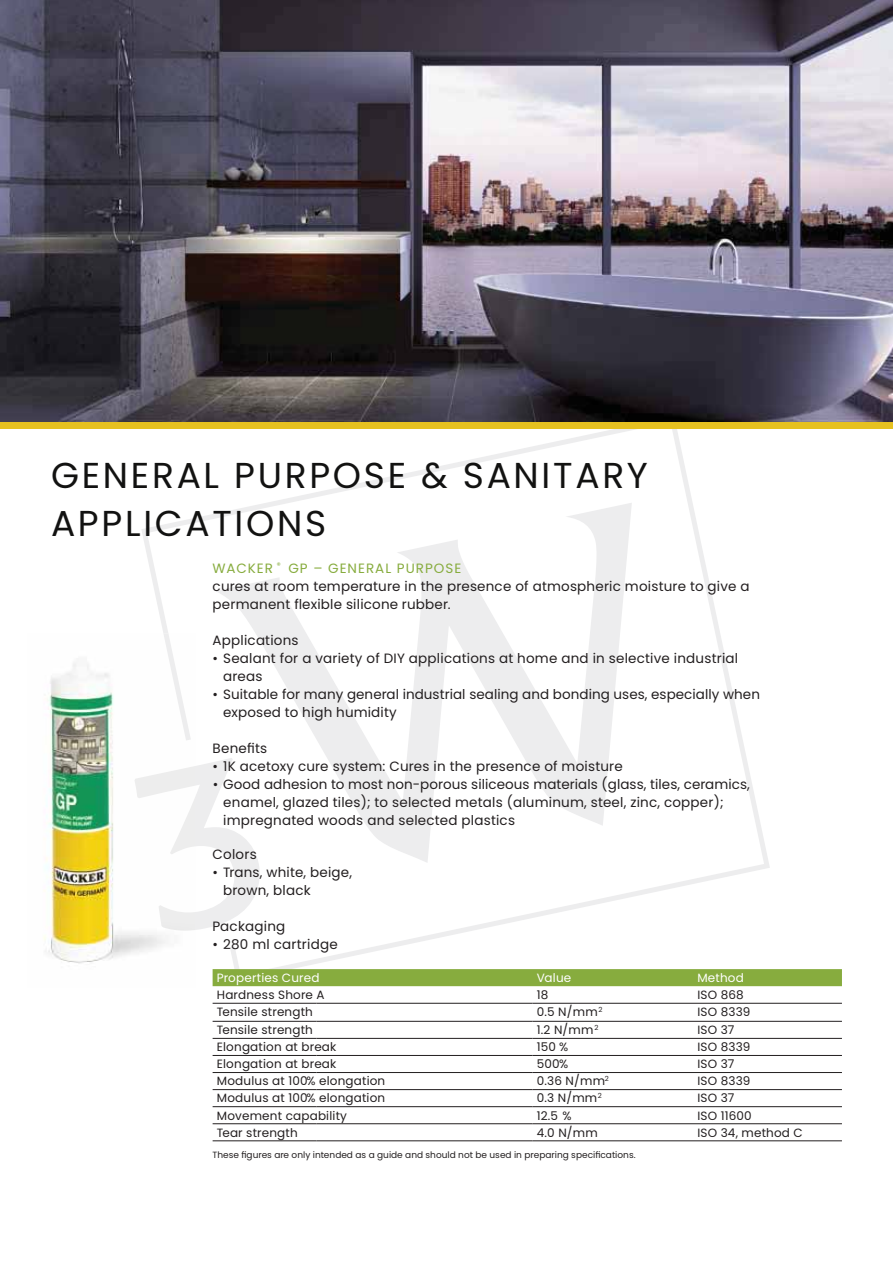
<style>
.page{position:relative;width:893px;height:1263px;background:#fff}
.page>*{position:absolute;margin:0;border:0;box-sizing:border-box;transform-origin:0 0}
.t1{font:36px/48px "Poppins";letter-spacing:.075em;color:#121211}
.t2{font:13.5px/18px "Poppins";letter-spacing:.015em;color:#231f20}
.t3{font:12px "Poppins";letter-spacing:.015em;color:#231f20}
.t4{font:12px "Poppins";letter-spacing:.015em;color:#fff}
.t5{font:9px "Poppins";color:#231f20}
.s1{color:#87ac3e}
</style>
<div class="page">
<img style="left:43px;top:663px;width:98px;height:301px">
<img style="left:134px;top:766px;width:7px;height:165px">
<svg style="left:141px;top:429px;width:629px;height:552px"></svg>
<img style="left:163px;top:633px;width:28px;height:107px">
<svg style="left:215px;top:503px;width:417px;height:360px"></svg>
<div style="left:0;top:420px;width:893px;height:9px;background:#e6c120"></div>
<div style="left:213px;top:969px;width:629px;height:17px;background:#87ac3e"></div>
<hr style="left:533px;top:1140px;width:309px;height:1px;background:#231f20">
<hr style="left:213px;top:1140px;width:103px;height:1px;background:#231f20">
<hr style="left:316px;top:1140px;width:217px;height:1px;background:#231f20">
<hr style="left:213px;top:1003px;width:103px;height:1px;background:#231f20">
<hr style="left:316px;top:1003px;width:217px;height:1px;background:#231f20">
<hr style="left:533px;top:1003px;width:309px;height:1px;background:#231f20">
<hr style="left:213px;top:1021px;width:103px;height:1px;background:#231f20">
<hr style="left:316px;top:1021px;width:217px;height:1px;background:#231f20">
<hr style="left:533px;top:1021px;width:309px;height:1px;background:#231f20">
<hr style="left:213px;top:1038px;width:103px;height:1px;background:#231f20">
<hr style="left:316px;top:1038px;width:217px;height:1px;background:#231f20">
<hr style="left:533px;top:1038px;width:309px;height:1px;background:#231f20">
<hr style="left:213px;top:1055px;width:103px;height:1px;background:#231f20">
<hr style="left:316px;top:1055px;width:217px;height:1px;background:#231f20">
<hr style="left:533px;top:1055px;width:309px;height:1px;background:#231f20">
<hr style="left:213px;top:1072px;width:103px;height:1px;background:#231f20">
<hr style="left:316px;top:1072px;width:217px;height:1px;background:#231f20">
<hr style="left:533px;top:1072px;width:309px;height:1px;background:#231f20">
<hr style="left:213px;top:1089px;width:103px;height:1px;background:#231f20">
<hr style="left:316px;top:1089px;width:217px;height:1px;background:#231f20">
<hr style="left:533px;top:1089px;width:309px;height:1px;background:#231f20">
<hr style="left:213px;top:1106px;width:103px;height:1px;background:#231f20">
<hr style="left:316px;top:1106px;width:217px;height:1px;background:#231f20">
<hr style="left:533px;top:1106px;width:309px;height:1px;background:#231f20">
<hr style="left:213px;top:1123px;width:103px;height:1px;background:#231f20">
<hr style="left:316px;top:1123px;width:217px;height:1px;background:#231f20">
<hr style="left:533px;top:1123px;width:309px;height:1px;background:#231f20">
<img style="left:0;top:0;width:893px;height:421px">
<h1 class="t1" style="left:51px;top:456px;width:598px">GENERAL PURPOSE &amp; SANITARY<br>APPLICATIONS</h1>
<p class="t2" style="left:213px;top:560px;width:539px"><span class="s1">WACKER</span> <sup>®</sup> <span class="s1">GP – GENERAL PURPOSE<br></span>cures at room temperature in the presence of atmospheric moisture to give a permanent flexible silicone rubber.</p>
<p class="t2" style="left:213px;top:632px;width:88px">Applications</p>
<p class="t2" style="left:223px;top:650px;width:516px;text-indent:-11px">• Sealant for a variety of DIY applications at home and in selective industrial areas</p>
<p class="t2" style="left:223px;top:686px;width:538px;text-indent:-11px">• Suitable for many general industrial sealing and bonding uses, especially when exposed to high humidity</p>
<p class="t2" style="left:213px;top:741px;width:56px">Benefits</p>
<p class="t2" style="left:213px;top:759px;width:412px">• 1K acetoxy cure system: Cures in the presence of moisture</p>
<p class="t2" style="left:223px;top:777px;width:528px;text-indent:-11px">• Good adhesion to most non-porous siliceous materials (glass, tiles, ceramics, enamel, glazed tiles); to selected metals (aluminum, steel, zinc, copper); impregnated woods and selected plastics</p>
<p class="t2" style="left:213px;top:846px;width:46px">Colors</p>
<p class="t2" style="left:223px;top:864px;width:130px;text-indent:-11px">• Trans, white, beige, brown, black</p>
<p class="t2" style="left:213px;top:918px;width:74px">Packaging</p>
<p class="t2" style="left:213px;top:936px;width:127px">• 280 ml cartridge</p>
<p class="t4" style="left:217px;top:973px;width:104px">Properties Cured</p>
<p class="t4" style="left:537px;top:973px;width:36px">Value</p>
<p class="t4" style="left:697px;top:973px;width:48px">Method</p>
<p class="t3" style="left:217px;top:990px;width:109px">Hardness Shore A</p>
<p class="t3" style="left:537px;top:990px;width:13px">18</p>
<p class="t3" style="left:697px;top:990px;width:48px">ISO 868</p>
<p class="t3" style="left:217px;top:1007px;width:98px">Tensile strength</p>
<p class="t3" style="left:537px;top:1007px;width:67px">0.5 N/mm<sup>2</sup></p>
<p class="t3" style="left:697px;top:1007px;width:55px">ISO 8339</p>
<p class="t3" style="left:217px;top:1025px;width:98px">Tensile strength</p>
<p class="t3" style="left:537px;top:1025px;width:63px">1.2 N/mm<sup>2</sup></p>
<p class="t3" style="left:697px;top:1025px;width:39px">ISO 37</p>
<p class="t3" style="left:217px;top:1042px;width:121px">Elongation at break</p>
<p class="t3" style="left:537px;top:1042px;width:33px">150 %</p>
<p class="t3" style="left:697px;top:1042px;width:55px">ISO 8339</p>
<p class="t3" style="left:217px;top:1059px;width:121px">Elongation at break</p>
<p class="t3" style="left:537px;top:1059px;width:33px">500 %</p>
<p class="t3" style="left:697px;top:1059px;width:39px">ISO 37</p>
<p class="t3" style="left:217px;top:1076px;width:170px">Modulus at 100% elongation</p>
<p class="t3" style="left:537px;top:1076px;width:74px">0.36 N/mm<sup>2</sup></p>
<p class="t3" style="left:697px;top:1076px;width:55px">ISO 8339</p>
<p class="t3" style="left:217px;top:1093px;width:170px">Modulus at 100% elongation</p>
<p class="t3" style="left:537px;top:1093px;width:67px">0.3 N/mm<sup>2</sup></p>
<p class="t3" style="left:697px;top:1093px;width:39px">ISO 37</p>
<p class="t3" style="left:217px;top:1110px;width:132px">Movement capability</p>
<p class="t3" style="left:537px;top:1110px;width:36px">12.5 %</p>
<p class="t3" style="left:697px;top:1110px;width:56px">ISO 11600</p>
<p class="t3" style="left:217px;top:1128px;width:82px">Tear strength</p>
<p class="t3" style="left:537px;top:1128px;width:62px">4.0 N/mm</p>
<p class="t3" style="left:697px;top:1128px;width:107px">ISO 34, method C</p>
<p class="t5" style="left:213px;top:1151px;width:424px">These figures are only intended as a guide and should not be used in preparing specifications.</p>
</div>
